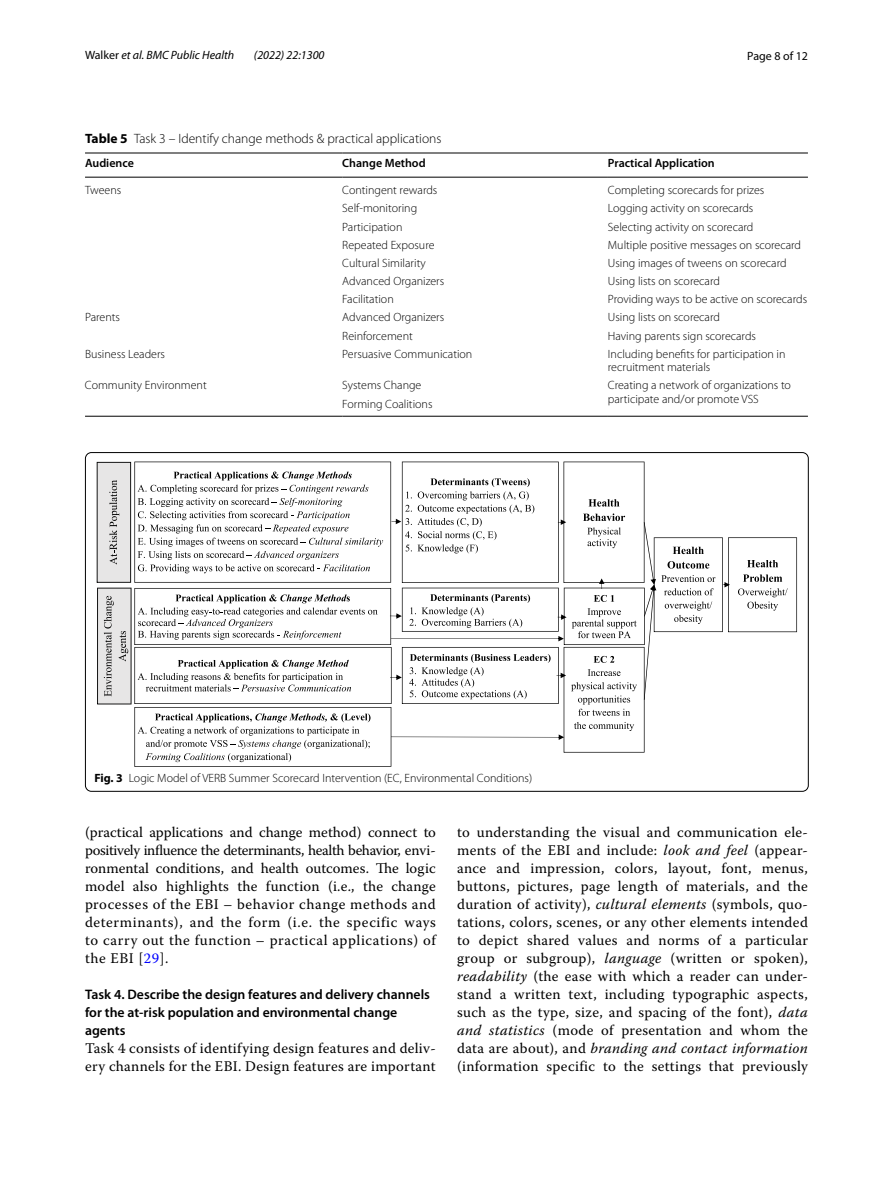
<style>
.page{position:relative;width:893px;height:1187px;background:#fff}
.page>*{position:absolute;margin:0;border:0;box-sizing:border-box;transform-origin:0 0}
.t1{font:14.7px/18px "Warnock Pro";letter-spacing:.02em;color:#000;text-align:justify}
.t2{font:600 13.8px/18px "Myriad Pro";color:#000}
.t3{font:300 13.5px "Myriad Pro";color:#000}
.t4{font:300 12px/13.5px "Myriad Pro";color:#000}
.t5{font:600 12px "Myriad Pro";color:#000}
.t6{font:italic 12px "Myriad Pro";color:#000}
.t7{font:12px "Myriad Pro";color:#000}
.s1{font-style:normal}
.s2{font-weight:700}
.s3{color:#00f}
.s4{font-style:italic}
</style>
<div class="page">
<hr style="left:85px;top:153px;width:257px;height:1px;background:#000">
<hr style="left:85px;top:177px;width:257px;height:1px;background:#000">
<hr style="left:342px;top:153px;width:266px;height:1px;background:#000">
<hr style="left:342px;top:177px;width:266px;height:1px;background:#000">
<hr style="left:608px;top:153px;width:200px;height:1px;background:#000">
<hr style="left:608px;top:177px;width:200px;height:1px;background:#000">
<hr style="left:85px;top:416px;width:257px;height:1px;background:#000">
<hr style="left:608px;top:416px;width:200px;height:1px;background:#000">
<hr style="left:342px;top:416px;width:266px;height:1px;background:#000">
<svg style="left:97px;top:461px;width:700px;height:305px"></svg>
<p class="t6" style="left:85px;top:48px;width:151px"><span class="s1">Walker</span> et al. BMC Public Health</p>
<p class="t6" style="left:254px;top:48px;width:72px">(2022) 22:1300</p>
<p class="t7" style="left:747px;top:48px;width:62px">Page 8 of 12</p>
<p class="t3" style="left:85px;top:131px;width:358px"><span class="s2">Table 5</span> Task 3 – Identify change methods &amp; practical applications</p>
<p class="t5" style="left:85px;top:156px;width:50px">Audience</p>
<p class="t5" style="left:342px;top:156px;width:85px">Change Method</p>
<p class="t5" style="left:608px;top:156px;width:108px">Practical Application</p>
<p class="t4" style="left:85px;top:184px;width:38px">Tweens</p>
<p class="t4" style="left:342px;top:184px;width:97px">Contingent rewards</p>
<p class="t4" style="left:608px;top:184px;width:158px">Completing scorecards for prizes</p>
<p class="t4" style="left:342px;top:202px;width:76px">Self-monitoring</p>
<p class="t4" style="left:608px;top:202px;width:147px">Logging activity on scorecards</p>
<p class="t4" style="left:342px;top:220px;width:62px">Participation</p>
<p class="t4" style="left:608px;top:220px;width:147px">Selecting activity on scorecard</p>
<p class="t4" style="left:342px;top:238px;width:94px">Repeated Exposure</p>
<p class="t4" style="left:608px;top:238px;width:195px">Multiple positive messages on scorecard</p>
<p class="t4" style="left:342px;top:256px;width:85px">Cultural Similarity</p>
<p class="t4" style="left:608px;top:256px;width:180px">Using images of tweens on scorecard</p>
<p class="t4" style="left:342px;top:274px;width:104px">Advanced Organizers</p>
<p class="t4" style="left:608px;top:274px;width:114px">Using lists on scorecard</p>
<p class="t4" style="left:342px;top:293px;width:53px">Facilitation</p>
<p class="t4" style="left:608px;top:293px;width:201px">Providing ways to be active on scorecards</p>
<p class="t4" style="left:85px;top:311px;width:36px">Parents</p>
<p class="t4" style="left:342px;top:311px;width:104px">Advanced Organizers</p>
<p class="t4" style="left:608px;top:311px;width:114px">Using lists on scorecard</p>
<p class="t4" style="left:342px;top:329px;width:72px">Reinforcement</p>
<p class="t4" style="left:608px;top:329px;width:150px">Having parents sign scorecards</p>
<p class="t4" style="left:85px;top:347px;width:82px">Business Leaders</p>
<p class="t4" style="left:342px;top:347px;width:132px">Persuasive Communication</p>
<p class="t4" style="left:608px;top:347px;width:179px">Including benefits for participation in recruitment materials</p>
<p class="t4" style="left:85px;top:379px;width:123px">Community Environment</p>
<p class="t4" style="left:342px;top:379px;width:81px">Systems Change</p>
<p class="t4" style="left:608px;top:379px;width:185px">Creating a network of organizations to participate and/or promote VSS</p>
<p class="t4" style="left:342px;top:397px;width:92px">Forming Coalitions</p>
<p class="t4" style="left:94px;top:771px;width:439px"><span class="s2">Fig. 3</span> Logic Model of VERB Summer Scorecard Intervention (EC, Environmental Conditions)</p>
<p class="t1" style="left:85px;top:823px;width:352px">(practical applications and change method) connect to positively influence the determinants, health behavior, envi&shy;ronmental conditions, and health outcomes. The logic model also highlights the function (i.e., the change processes of the EBI – behavior change methods and determinants), and the form (i.e. the specific ways to carry out the function – practical applications) of the EBI [<span class="s3">29</span>].</p>
<p class="t2" style="left:85px;top:985px;width:346px">Task 4. Describe the design features and delivery channels for the at‑risk population and environmental change agents</p>
<p class="t1" style="left:85px;top:1039px;width:352px">Task 4 consists of identifying design features and deliv&shy;ery channels for the EBI. Design features are important</p>
<p class="t1" style="left:457px;top:823px;width:352px">to understanding the visual and communication ele&shy;ments of the EBI and include: <span class="s4">look and feel</span> (appear&shy;ance and impression, colors, layout, font, menus, buttons, pictures, page length of materials, and the duration of activity), <span class="s4">cultural elements</span> (symbols, quo&shy;tations, colors, scenes, or any other elements intended to depict shared values and norms of a particular group or subgroup), <span class="s4">language</span> (written or spoken), <span class="s4">readability</span> (the ease with which a reader can under&shy;stand a written text, including typographic aspects, such as the type, size, and spacing of the font), <span class="s4">data and statistics</span> (mode of presentation and whom the data are about), and <span class="s4">branding and contact information </span>(information specific to the settings that previously</p>
</div>
